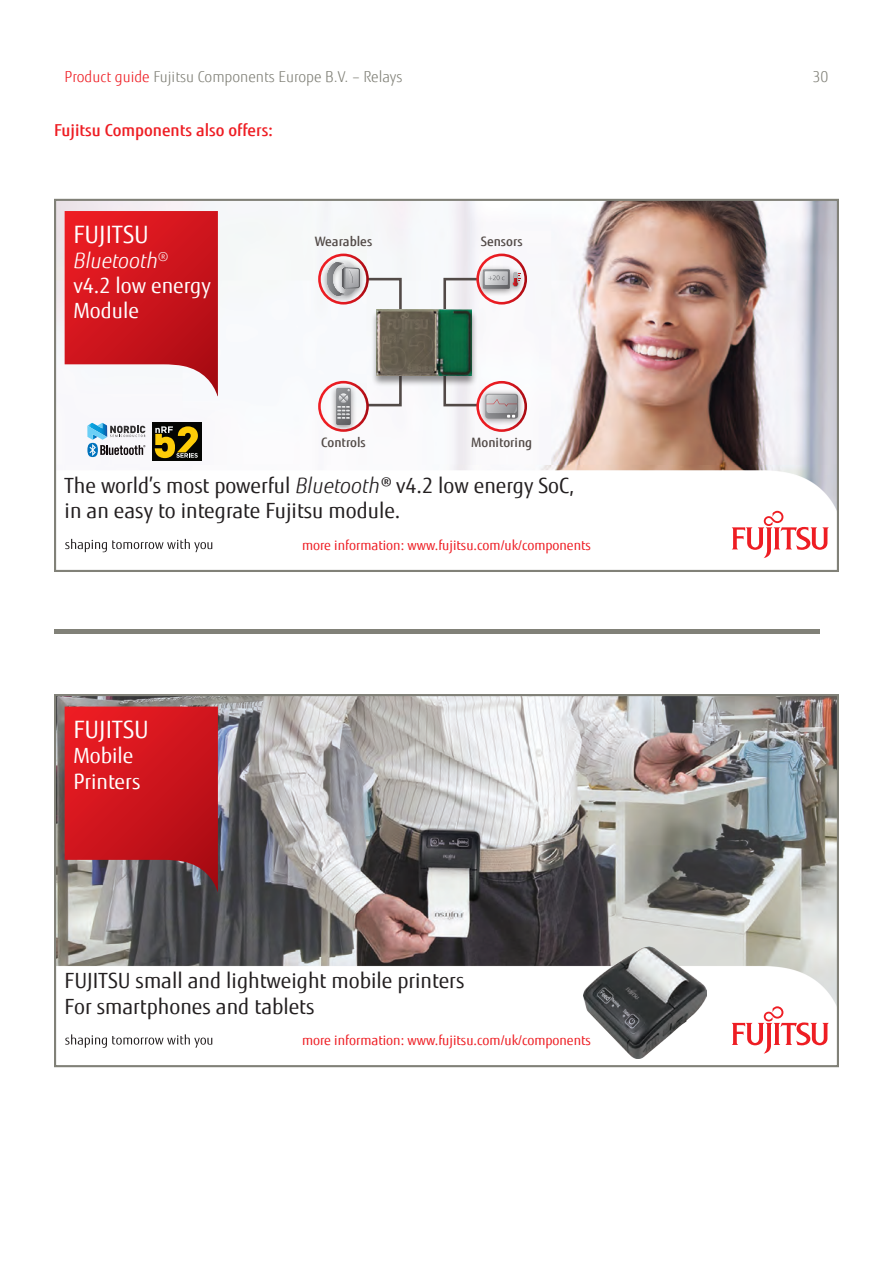
<style>
.page{position:relative;width:893px;height:1263px;background:#fff}
.page>*{position:absolute;margin:0;border:0;box-sizing:border-box;transform-origin:0 0}
.t1{font:24px "Fujitsu Sans";color:#fff}
.t2{font:21px "Fujitsu Sans";color:#231f20}
.t3{font:21px "Fujitsu Sans";color:#fff}
.t4{font:italic 300 21px "Fujitsu Sans";color:#fff}
.t5{font:500 16.5px "Fujitsu Sans";color:#ee1d23}
.t6{font:300 15px "Fujitsu Sans";color:#818178}
.t7{font:13.5px "Fujitsu Sans";color:#ee1d23}
.t8{font:500 12.9px "Fujitsu Sans";color:#524a47}
.s1{color:#ee1d23}
.s2{font-weight:300;font-style:italic}
</style>
<div class="page">
<div style="left:54px;top:629px;width:766px;height:5px;background:#818178"></div>
<img style="left:57px;top:202px;width:779px;height:23px">
<img style="left:57px;top:225px;width:779px;height:328px">
<svg style="left:65px;top:211px;width:153px;height:185px"></svg>
<svg style="left:65px;top:539px;width:147px;height:13px"></svg>
<svg style="left:732px;top:511px;width:97px;height:47px"></svg>
<img style="left:57px;top:697px;width:779px;height:24px">
<img style="left:57px;top:721px;width:779px;height:324px">
<svg style="left:65px;top:706px;width:153px;height:186px;background:#c0242b"></svg>
<svg style="left:65px;top:1034px;width:147px;height:14px"></svg>
<svg style="left:732px;top:1006px;width:97px;height:48px"></svg>
<img style="left:583px;top:946px;width:124px;height:113px">
<div style="left:54px;top:199px;width:785px;height:373px;border:2px solid #818178"></div>
<div style="left:54px;top:694px;width:785px;height:373px;border:2px solid #818178"></div>
<svg style="left:87px;top:423px;width:58px;height:34px"></svg>
<div style="left:152px;top:423px;width:49px;height:38px;background:#040503"></div>
<svg style="left:155px;top:426px;width:43px;height:32px"></svg>
<p class="t6" style="left:65px;top:67px;width:339px"><span class="s1">Product guide</span> Fujitsu Components Europe B.V. – Relays</p>
<p class="t6" style="left:812px;top:67px;width:17px">30</p>
<p class="t5" style="left:54px;top:120px;width:220px">Fujitsu Components also offers:</p>
<p class="t1" style="left:73px;top:220px;width:77px">FUJITSU</p>
<p class="t4" style="left:73px;top:248px;width:96px">Bluetooth<sup>¬</sup></p>
<p class="t3" style="left:73px;top:273px;width:139px">v4.2 low energy</p>
<p class="t3" style="left:73px;top:298px;width:67px">Module</p>
<p class="t8" style="left:315px;top:234px;width:59px">Wearables</p>
<p class="t8" style="left:481px;top:234px;width:43px">Sensors</p>
<p class="t8" style="left:321px;top:434px;width:46px">Controls</p>
<p class="t8" style="left:471px;top:434px;width:63px">Monitoring</p>
<p class="t2" style="left:65px;top:473px;width:511px">The world’s most powerful <span class="s2">Bluetooth®</span> v4.2 low energy SoC,</p>
<p class="t2" style="left:65px;top:498px;width:337px">in an easy to integrate Fujitsu module.</p>
<p class="t7" style="left:302px;top:537px;width:290px">more information: www.fujitsu.com/uk/components</p>
<p class="t1" style="left:73px;top:715px;width:77px">FUJITSU</p>
<p class="t3" style="left:73px;top:743px;width:62px">Mobile</p>
<p class="t3" style="left:73px;top:768px;width:68px">Printers</p>
<p class="t2" style="left:65px;top:968px;width:401px">FUJITSU small and lightweight mobile printers</p>
<p class="t2" style="left:65px;top:993px;width:251px">For smartphones and tablets</p>
<p class="t7" style="left:302px;top:1032px;width:290px">more information: www.fujitsu.com/uk/components</p>
</div>
